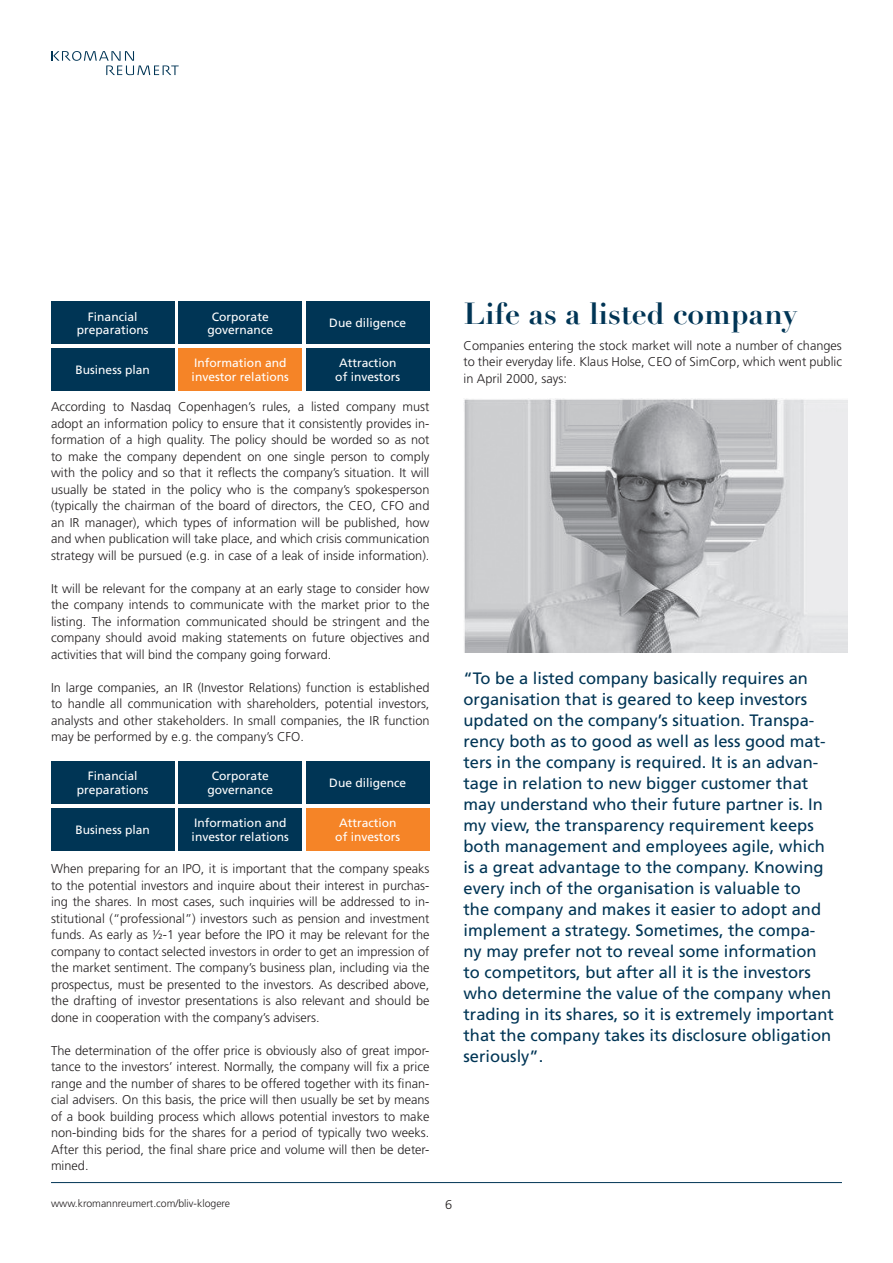
<style>
.page{position:relative;width:893px;height:1263px;background:#fff}
.page>*{position:absolute;margin:0;border:0;box-sizing:border-box;transform-origin:0 0}
.t1{font:700 30px "Didot LT Std";color:#003555}
.t2{font:16.5px/21px "Frutiger LT Std";color:#003555}
.t3{font:300 12.75px/16.5px "Frutiger LT Std";color:#231f20;text-align:justify}
.t4{font:12px/13.5px "Frutiger LT Std";color:#fff;text-align:center}
.t5{font:300 10.5px "Frutiger LT Std";color:#231f20}
</style>
<div class="page">
<svg style="left:51px;top:51px;width:128px;height:24px"></svg>
<hr style="left:51px;top:1182px;width:791px;height:1px;background:#003555">
<img style="left:464px;top:399px;width:383px;height:253px">
<div style="left:51px;top:302px;width:123px;height:42px;background:#003555"></div>
<div style="left:51px;top:348px;width:123px;height:43px;background:#003555"></div>
<div style="left:306px;top:302px;width:123px;height:42px;background:#003555"></div>
<div style="left:306px;top:348px;width:123px;height:43px;background:#003555"></div>
<div style="left:179px;top:302px;width:123px;height:42px;background:#003555"></div>
<div style="left:179px;top:348px;width:123px;height:43px;background:#f58427"></div>
<div style="left:51px;top:761px;width:123px;height:43px;background:#003555"></div>
<div style="left:51px;top:808px;width:123px;height:42px;background:#003555"></div>
<div style="left:306px;top:761px;width:123px;height:43px;background:#003555"></div>
<div style="left:306px;top:808px;width:123px;height:42px;background:#f58427"></div>
<div style="left:179px;top:761px;width:123px;height:43px;background:#003555"></div>
<div style="left:179px;top:808px;width:123px;height:42px;background:#003555"></div>
<p class="t4" style="left:77px;top:310px;width:73px">Financial preparations</p>
<p class="t4" style="left:75px;top:363px;width:76px">Business plan</p>
<p class="t4" style="left:207px;top:310px;width:67px">Corporate governance</p>
<p class="t4" style="left:192px;top:356px;width:99px;text-align:left">Information and investor relations</p>
<p class="t4" style="left:329px;top:316px;width:79px">Due diligence</p>
<p class="t4" style="left:335px;top:356px;width:67px">Attraction of investors</p>
<p class="t3" style="left:51px;top:399px;width:380px">According to Nasdaq Copenhagen’s rules, a listed company must adopt an information policy to ensure that it consistently provides in&shy;formation of a high quality. The policy should be worded so as not to make the company dependent on one single person to comply with the policy and so that it reflects the company’s situation. It will usually be stated in the policy who is the company’s spokesperson (typically the chairman of the board of directors, the CEO, CFO and an IR manager), which types of information will be published, how and when publication will take place, and which crisis communication strategy will be pursued (e.g. in case of a leak of inside information).</p>
<p class="t3" style="left:51px;top:580px;width:380px">It will be relevant for the company at an early stage to consider how the company intends to communicate with the market prior to the listing. The information communicated should be stringent and the company should avoid making statements on future objectives and activities that will bind the company going forward.</p>
<p class="t3" style="left:51px;top:679px;width:380px">In large companies, an IR (Investor Relations) function is established to handle all communication with shareholders, potential investors, analysts and other stakeholders. In small companies, the IR function may be performed by e.g. the company’s CFO.</p>
<p class="t4" style="left:77px;top:769px;width:73px">Financial preparations</p>
<p class="t4" style="left:75px;top:823px;width:76px">Business plan</p>
<p class="t4" style="left:207px;top:769px;width:67px">Corporate governance</p>
<p class="t4" style="left:192px;top:816px;width:99px;text-align:left">Information and investor relations</p>
<p class="t4" style="left:329px;top:776px;width:79px">Due diligence</p>
<p class="t4" style="left:335px;top:816px;width:67px">Attraction of investors</p>
<p class="t3" style="left:51px;top:861px;width:380px">When preparing for an IPO, it is important that the company speaks to the potential investors and inquire about their interest in purchas&shy;ing the shares. In most cases, such inquiries will be addressed to in&shy;stitutional (“professional”) investors such as pension and investment funds. As early as ½-1 year before the IPO it may be relevant for the company to contact selected investors in order to get an impression of the market sentiment. The company’s business plan, including via the prospectus, must be presented to the investors. As described above, the drafting of investor presentations is also relevant and should be done in cooperation with the company’s advisers.</p>
<p class="t3" style="left:51px;top:1042px;width:380px">The determination of the offer price is obviously also of great impor&shy;tance to the investors’ interest. Normally, the company will fix a price range and the number of shares to be offered together with its finan&shy;cial advisers. On this basis, the price will then usually be set by means of a book building process which allows potential investors to make non-binding bids for the shares for a period of typically two weeks.<br>After this period, the final share price and volume will then be deter&shy;mined.</p>
<p class="t5" style="left:51px;top:1197px;width:181px">www.kromannreumert.com/bliv-klogere</p>
<p class="t3" style="left:445px;top:1196px;width:9px">6</p>
<h1 class="t1" style="left:463px;top:295px;width:335px">Life as a listed company</h1>
<p class="t3" style="left:463px;top:337px;width:380px">Companies entering the stock market will note a number of changes to their everyday life. Klaus Holse, CEO of SimCorp, which went public in April 2000, says:</p>
<p class="t2" style="left:463px;top:668px;width:372px">“To be a listed company basically requires an organisation that is geared to keep investors updated on the company’s situation. Transpa&shy;rency both as to good as well as less good mat&shy;ters in the company is required. It is an advan&shy;tage in relation to new bigger customer that may understand who their future partner is. In my view, the transparency requirement keeps both management and employees agile, which is a great advantage to the company. Knowing every inch of the organisation is valuable to<br>the company and makes it easier to adopt and implement a strategy. Sometimes, the compa&shy;ny may prefer not to reveal some information to competitors, but after all it is the investors who determine the value of the company when trading in its shares, so it is extremely important that the company takes its disclosure obligation seriously”.</p>
</div>
